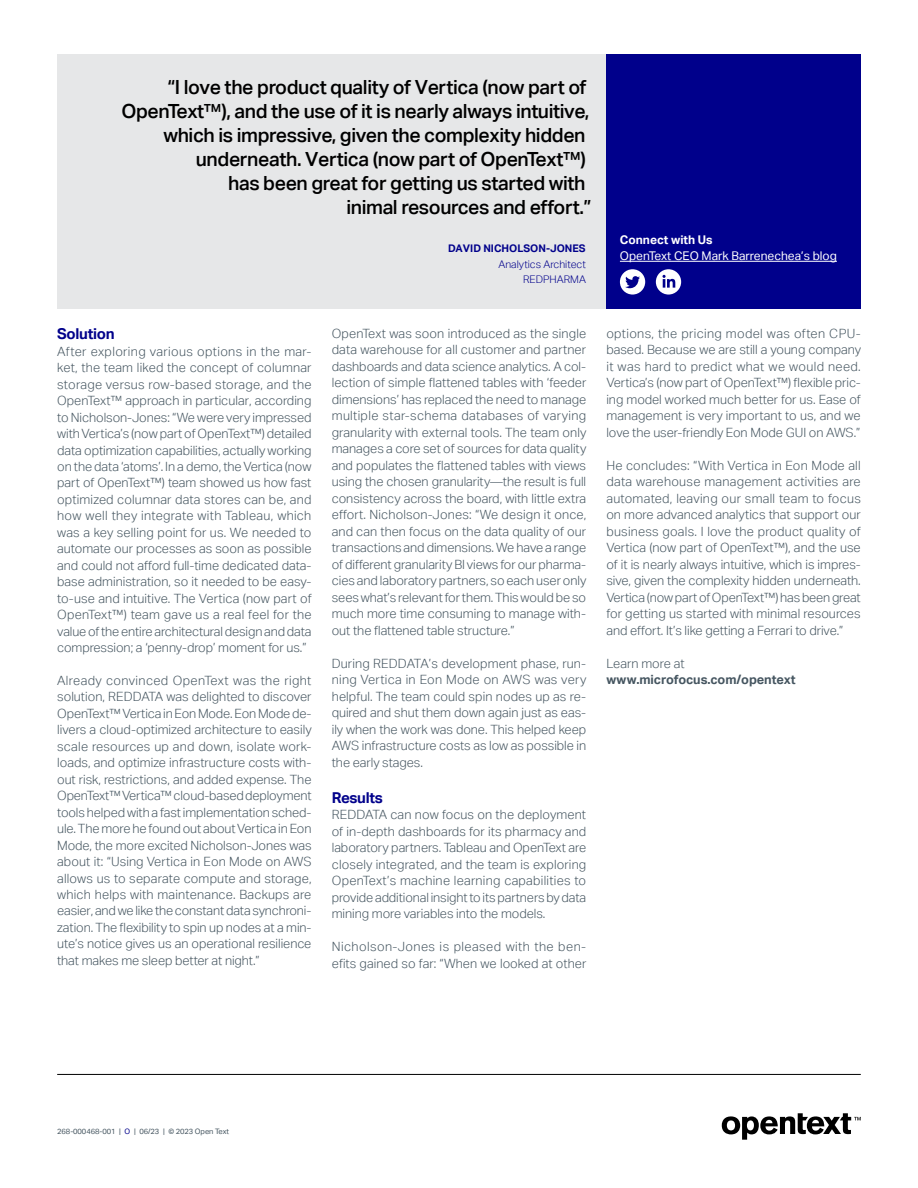
<style>
.page{position:relative;width:918px;height:1188px;background:#fff}
.page>*{position:absolute;margin:0;border:0;box-sizing:border-box;transform-origin:0 0}
.t1{font:500 19.5px/24px "Aktiv Grotesk";letter-spacing:-.02em;color:#000;text-align:right}
.t2{font:700 15px "Aktiv Grotesk";letter-spacing:-.02em;color:#00008b}
.t3{font:300 12.75px/16.5px "Aktiv Grotesk";letter-spacing:-.005em;color:#455560;text-align:justify}
.t4{font:300 12.75px/16.5px "Aktiv Grotesk";letter-spacing:.035em;color:#455560}
.t5{font:700 12.75px "Aktiv Grotesk";letter-spacing:-.005em;color:#455560}
.t6{font:12px "Aktiv Grotesk";color:#fff}
.t7{font:700 12px "Aktiv Grotesk";color:#fff}
.t8{font:300 10.5px/14.2px "Aktiv Grotesk";color:#00008b;text-align:right}
.t9{font:700 10.5px "Aktiv Grotesk";color:#00008b}
.t10{font:7.5px "Aktiv Grotesk";letter-spacing:-.005em;color:#455560}
.s1{color:#00008b}
</style>
<div class="page">
<div style="left:57px;top:54px;width:550px;height:254px;background:#e6e7e8"></div>
<hr style="left:57px;top:1074px;width:804px;height:1px;background:#000">
<div style="left:606px;top:54px;width:255px;height:254px;background:#00008b"></div>
<hr style="left:620px;top:261px;width:217px;height:1px;background:#fff">
<div style="left:620px;top:269px;width:25px;height:26px;background:#fff;border-radius:50%"></div>
<svg style="left:625px;top:276px;width:15px;height:12px"></svg>
<div style="left:656px;top:269px;width:25px;height:26px;background:#fff;border-radius:50%"></div>
<svg style="left:663px;top:275px;width:12px;height:13px"></svg>
<svg style="left:722px;top:1113px;width:139px;height:27px"></svg>
<p class="t1" style="left:121px;top:76px;width:472px">“I love the product quality of Vertica (now part of OpenText™), and the use of it is nearly always intuitive, which is impressive, given the complexity hidden underneath. Vertica (now part of OpenText™)<br>has been great for getting us started with<br>inimal resources and effort.”</p>
<p class="t9" style="left:448px;top:244px;width:139px">DAVID NICHOLSON-JONES</p>
<p class="t8" style="left:498px;top:257px;width:89px">Analytics Architect<br>REDPHARMA</p>
<p class="t7" style="left:620px;top:235px;width:94px">Connect with Us</p>
<p class="t6" style="left:620px;top:251px;width:219px">OpenText CEO Mark Barre nechea’s blog</p>
<p class="t2" style="left:57px;top:328px;width:59px">Solution</p>
<p class="t3" style="left:57px;top:343px;width:256px">After exploring various options in the mar&shy;ket, the team liked the concept of columnar storage versus row-based storage, and the OpenText™ approach in particular, according to Nicholson-Jones: “We were very impressed with Vertica’s (now part of OpenText™) detailed data optimization capabilities, actually working on the data ‘atoms’. In a demo, the Vertica (now part of OpenText™) team showed us how fast optimized columnar data stores can be, and how well they integrate with Tableau, which was a key selling point for us. We needed to automate our processes as soon as possible and could not afford full-time dedicated data&shy;base administration, so it needed to be easy&shy;to-use and intuitive. The Vertica (now part of OpenText™) team gave us a real feel for the value of the entire architectural design and data compression; a ‘penny-drop’ moment for us.”</p>
<p class="t3" style="left:57px;top:672px;width:256px">Already convinced OpenText was the right solution, REDDATA was delighted to discover OpenText™ Vertica in Eon Mode. Eon Mode de&shy;livers a cloud-optimized architecture to easily scale re sour ces up and down, isolate work&shy;loads, and optimize infrastructure costs with&shy;out risk, restrictions, and added expense. The OpenText™ Vertica™ cloud-based de ploy ment tools helped with a fast implementation sched&shy;ule. The more he found out about Vertica in Eon Mode, the more excited Nicholson-Jones was about it: “Using Vertica in Eon Mode on AWS allows us to separate compute and storage, which helps with maintenance. Backups are easier, and we like the constant data synchroni&shy;zation. The flexibility to spin up nodes at a min&shy;ute’s notice gives us an operational resilience that makes me sleep better at night.”</p>
<p class="t3" style="left:332px;top:325px;width:256px">OpenText was soon introduced as the single data warehouse for all customer and partner dashboards and data science analytics. A col&shy;lection of simple flattened tables with ‘feeder dimensions’ has replaced the need to manage multiple star-schema databases of varying granularity with external tools. The team only manages a core set of sources for data quality and populates the flattened tables with views using the chosen granularity—the result is full consistency across the board, with little extra effort. Nicholson-Jones: “We design it once, and can then focus on the data quality of our transactions and dimensions. We have a range of different granularity BI views for our pharma&shy;cies and laboratory partners, so each user only sees what’s relevant for them. This would be so much more time consuming to manage with&shy;out the flattened table structure.”</p>
<p class="t3" style="left:332px;top:655px;width:256px">During REDDATA’s development phase, run&shy;ning Vertica in Eon Mode on AWS was very helpful. The team could spin nodes up as re&shy;quired and shut them down again just as eas&shy;ily when the work was done. This helped keep AWS infrastructure costs as low as possible in the early stages.</p>
<p class="t2" style="left:332px;top:791px;width:53px">Results</p>
<p class="t3" style="left:332px;top:806px;width:256px">REDDATA can now focus on the deployment of in-depth dashboards for its pharmacy and laboratory partners. Tableau and OpenText are closely integrated, and the team is exploring OpenText’s machine learning capabilities to provide additional insight to its partners by data mining more variables into the models.</p>
<p class="t4" style="left:332px;top:938px;width:256px">Nicholson-Jones is pleased with the ben&shy;efits gained so far: “When we looked at other</p>
<p class="t3" style="left:606px;top:325px;width:256px">options, the pricing model was often CPU&shy;based. Because we are still a young company it was hard to predict what we would need.<br>Vertica’s (now part of OpenText™) flexible pric&shy;ing model worked much better for us. Ease of management is very important to us, and we love the user-friendly Eon Mode GUI on AWS.”</p>
<p class="t3" style="left:606px;top:457px;width:256px">He concludes: “With Vertica in Eon Mode all data warehouse management activities are automated, leaving our small team to focus on more advanced analytics that support our business goals. I love the product quality of Vertica (now part of OpenText™), and the use of it is nearly always intuitive, which is impres&shy;sive, given the complexity hidden underneath.<br>Vertica (now part of OpenText™) has been great for getting us started with minimal resources and effort. It’s like getting a Ferrari to drive.”</p>
<p class="t3" style="left:606px;top:655px;width:80px">Learn more at</p>
<p class="t5" style="left:606px;top:675px;width:191px">www.microfocus.com/opentext</p>
<p class="t10" style="left:57px;top:1128px;width:173px">268-000468-001 | <span class="s1">O</span> | 06/23 | © 2023 Open Text</p>
</div>
